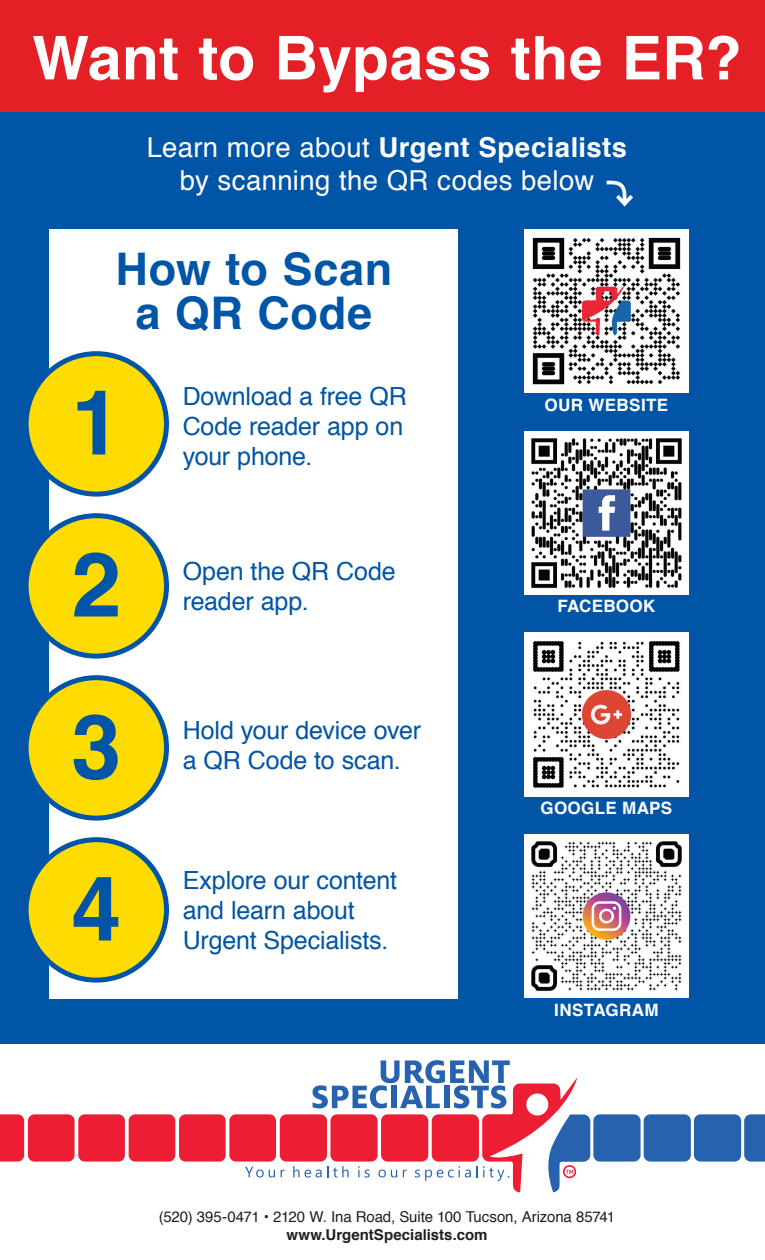
<style>
.page{position:relative;width:765px;height:1260px;background:#fff}
.page>*{position:absolute;margin:0;border:0;box-sizing:border-box;transform-origin:0 0}
.t1{font:700 90px/162px "Helvetica";color:#0155a7;text-align:justify}
.t2{font:700 60.38px "Helvetica";letter-spacing:.005em;color:#fff}
.t3{font:700 45px/43.8px "Helvetica";letter-spacing:.015em;color:#0155a7;text-align:center}
.t4{font:27.5px/33px "Helvetica";letter-spacing:.015em;color:#fff;text-align:center}
.t5{font:25px/30px "Helvetica";letter-spacing:-.005em;color:#0155a7}
.t6{font:700 17px "Helvetica";letter-spacing:.02em;color:#fff}
.t7{font:15px "Helvetica";letter-spacing:-.01em;color:#231f20}
.t8{font:700 15px "Helvetica";color:#231f20}
.s1{font-weight:700}
</style>
<div class="page">
<svg style="left:245px;top:1167px;width:30px;height:11px"></svg>
<div style="left:593px;top:1114px;width:48px;height:48px;background:#2762af;border-radius:7px"></div>
<div style="left:644px;top:1114px;width:47px;height:48px;background:#2762af;border-radius:7px"></div>
<div style="left:694px;top:1114px;width:47px;height:48px;background:#2762af;border-radius:7px"></div>
<svg style="left:744px;top:1114px;width:21px;height:48px"></svg>
<div style="left:280px;top:1114px;width:47px;height:48px;background:#ed1e33;border-radius:7px"></div>
<div style="left:229px;top:1114px;width:47px;height:48px;background:#ed1e33;border-radius:6px"></div>
<div style="left:179px;top:1114px;width:47px;height:48px;background:#ed1e33;border-radius:6px"></div>
<div style="left:129px;top:1114px;width:46px;height:48px;background:#ed1e33;border-radius:6px"></div>
<div style="left:78px;top:1114px;width:47px;height:48px;background:#ed1e33;border-radius:6px"></div>
<div style="left:28px;top:1114px;width:47px;height:48px;background:#ed1e33;border-radius:6px"></div>
<svg style="left:0;top:1114px;width:24px;height:48px"></svg>
<svg style="left:293px;top:1060px;width:297px;height:132px"></svg>
<div style="left:0;top:0;width:765px;height:1044px;background:#0155a7"></div>
<div style="left:0;top:0;width:765px;height:111px;background:#e41f25"></div>
<div style="left:49px;top:229px;width:409px;height:770px;background:#fff"></div>
<img style="left:525px;top:229px;width:163px;height:164px">
<img style="left:525px;top:431px;width:163px;height:164px">
<img style="left:525px;top:633px;width:163px;height:163px">
<img style="left:525px;top:834px;width:163px;height:164px">
<div style="left:26px;top:354px;width:141px;height:140px;background:#ffdc01;border-radius:50%"></div>
<div style="left:24px;top:351px;width:145px;height:146px;border:5px solid #0155a7;border-radius:50%"></div>
<div style="left:26px;top:516px;width:141px;height:140px;background:#ffdc01;border-radius:50%"></div>
<div style="left:24px;top:513px;width:145px;height:146px;border:5px solid #0155a7;border-radius:50%"></div>
<div style="left:26px;top:678px;width:141px;height:140px;background:#ffdc01;border-radius:50%"></div>
<div style="left:24px;top:675px;width:145px;height:146px;border:5px solid #0155a7;border-radius:50%"></div>
<div style="left:26px;top:840px;width:141px;height:140px;background:#ffdc01;border-radius:50%"></div>
<div style="left:24px;top:837px;width:145px;height:146px;border:5px solid #0155a7;border-radius:50%"></div>
<svg style="left:606px;top:180px;width:27px;height:27px"></svg>
<h2 class="t2" style="left:32px;top:9px;width:711px">Want to Bypass the ER?</h2>
<p class="t4" style="left:147px;top:132px;width:482px">Learn more about <span class="s1">Urgent Specialists </span>by scanning the QR codes below</p>
<h3 class="t3" style="left:115px;top:248px;width:278px">How to Scan a QR Code</h3>
<h1 class="t1" style="left:71px;top:343px;width:52px">1<br>2<br>3<br>4</h1>
<p class="t5" style="left:183px;top:382px;width:226px">Download a free QR<br>Code reader app on your phone.</p>
<p class="t5" style="left:183px;top:557px;width:215px">Open the QR Code reader app.</p>
<p class="t5" style="left:183px;top:716px;width:240px">Hold your device over a QR Code to scan.</p>
<p class="t5" style="left:183px;top:866px;width:216px">Explore our content and learn about<br>Urgent Specialists.</p>
<p class="t6" style="left:545px;top:391px;width:125px">OUR WEBSITE</p>
<p class="t6" style="left:557px;top:593px;width:100px">FACEBOOK</p>
<p class="t6" style="left:541px;top:794px;width:133px">GOOGLE MAPS</p>
<p class="t6" style="left:554px;top:996px;width:106px">INSTAGRAM</p>
<p class="t7" style="left:159px;top:1205px;width:458px">(520) 395-0471 • 2120 W. Ina Road, Suite 100 Tucson, Arizona 85741</p>
<p class="t8" style="left:286px;top:1223px;width:203px">www.UrgentSpecialists.com</p>
</div>
